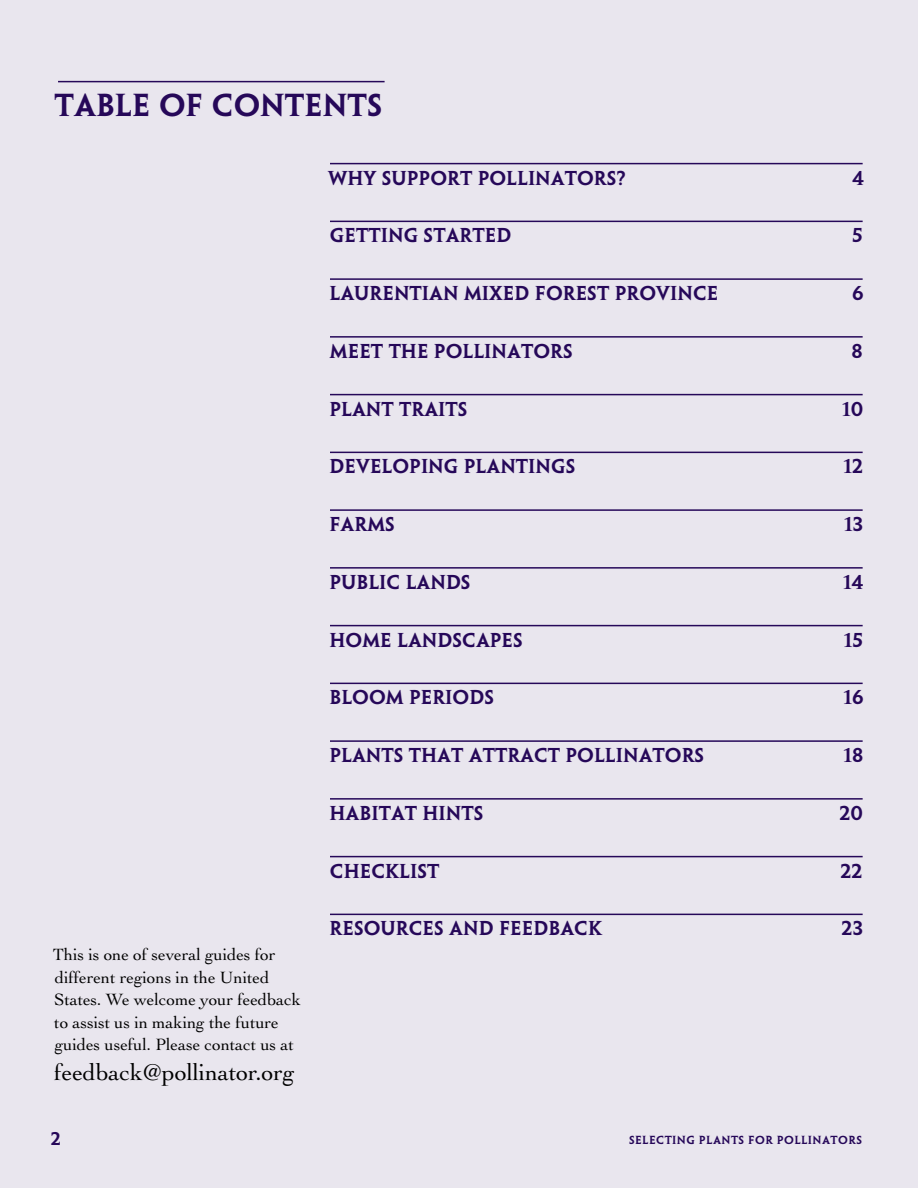
<style>
.page{position:relative;width:918px;height:1188px;background:#e9e6ee}
.page>*{position:absolute;margin:0;border:0;box-sizing:border-box;transform-origin:0 0}
.t1{font:28.5px "Penumbra MM";color:#260859}
.t2{font:24px "Cochin";letter-spacing:-.005em;color:#000}
.t3{font:18px "Penumbra MM";color:#260859}
.t4{font:17.25px/22.5px "Cochin";letter-spacing:-.005em;color:#000}
.t5{font:10.5px "Penumbra MM";letter-spacing:.04em;color:#260859}
</style>
<div class="page">
<hr style="left:330px;top:163px;width:533px;height:1px;background:#260859">
<hr style="left:330px;top:221px;width:533px;height:1px;background:#260859">
<hr style="left:330px;top:278px;width:533px;height:2px;background:#260859">
<hr style="left:330px;top:336px;width:533px;height:2px;background:#260859">
<hr style="left:330px;top:394px;width:533px;height:1px;background:#260859">
<hr style="left:330px;top:452px;width:533px;height:1px;background:#260859">
<hr style="left:330px;top:509px;width:533px;height:2px;background:#260859">
<hr style="left:330px;top:567px;width:533px;height:2px;background:#260859">
<hr style="left:330px;top:625px;width:533px;height:1px;background:#260859">
<hr style="left:330px;top:683px;width:533px;height:1px;background:#260859">
<hr style="left:330px;top:740px;width:533px;height:2px;background:#260859">
<hr style="left:330px;top:798px;width:533px;height:2px;background:#260859">
<hr style="left:330px;top:856px;width:533px;height:1px;background:#260859">
<hr style="left:330px;top:914px;width:533px;height:1px;background:#260859">
<hr style="left:58px;top:81px;width:327px;height:1px;background:#260859">
<h1 class="t1" style="left:55px;top:89px;width:330px">TABLE OF CONTENTS</h1>
<p class="t3" style="left:329px;top:168px;width:299px">WHY SUPPORT POLLINATORS?</p>
<p class="t3" style="left:853px;top:168px;width:13px">4</p>
<p class="t3" style="left:330px;top:225px;width:183px">GETTING STARTED</p>
<p class="t3" style="left:852px;top:225px;width:12px">5</p>
<p class="t3" style="left:330px;top:283px;width:390px">LAURENTIAN MIXED FOREST PROVINCE</p>
<p class="t3" style="left:852px;top:283px;width:13px">6</p>
<p class="t3" style="left:330px;top:341px;width:244px">MEET THE POLLINATORS</p>
<p class="t3" style="left:852px;top:341px;width:13px">8</p>
<p class="t3" style="left:329px;top:398px;width:140px">PLANT TRAITS</p>
<p class="t3" style="left:842px;top:398px;width:22px">10</p>
<p class="t3" style="left:330px;top:456px;width:247px">DEVELOPING PLANTINGS</p>
<p class="t3" style="left:844px;top:456px;width:19px">12</p>
<p class="t3" style="left:329px;top:514px;width:67px">FARMS</p>
<p class="t3" style="left:845px;top:514px;width:20px">13</p>
<p class="t3" style="left:329px;top:572px;width:143px">PUBLIC LANDS</p>
<p class="t3" style="left:843px;top:572px;width:22px">14</p>
<p class="t3" style="left:330px;top:629px;width:195px">HOME LANDSCAPES</p>
<p class="t3" style="left:844px;top:629px;width:20px">15</p>
<p class="t3" style="left:329px;top:687px;width:166px">BLOOM PERIODS</p>
<p class="t3" style="left:844px;top:687px;width:21px">16</p>
<p class="t3" style="left:329px;top:745px;width:376px">PLANTS THAT ATTRACT POLLINATORS</p>
<p class="t3" style="left:844px;top:745px;width:21px">18</p>
<p class="t3" style="left:330px;top:803px;width:156px">HABITAT HINTS</p>
<p class="t3" style="left:839px;top:803px;width:25px">2 0</p>
<p class="t3" style="left:330px;top:860px;width:111px">CHECKLIST</p>
<p class="t3" style="left:840px;top:860px;width:8px">22</p>
<p class="t4" style="left:53px;top:944px;width:250px">This is one of several guides for different regions in the United<br>States. We welcome your feedback to assist us in making the future guides useful. Please contact us at</p>
<h2 class="t2" style="left:54px;top:1059px;width:242px">feedback@pollinator.org</h2>
<p class="t3" style="left:330px;top:918px;width:274px">RESOURCES AND FEEDBACK</p>
<p class="t3" style="left:842px;top:918px;width:23px">2 3</p>
<p class="t5" style="left:629px;top:1134px;width:235px">SELECTING PLANTS FOR POLLINATORS</p>
</div>
